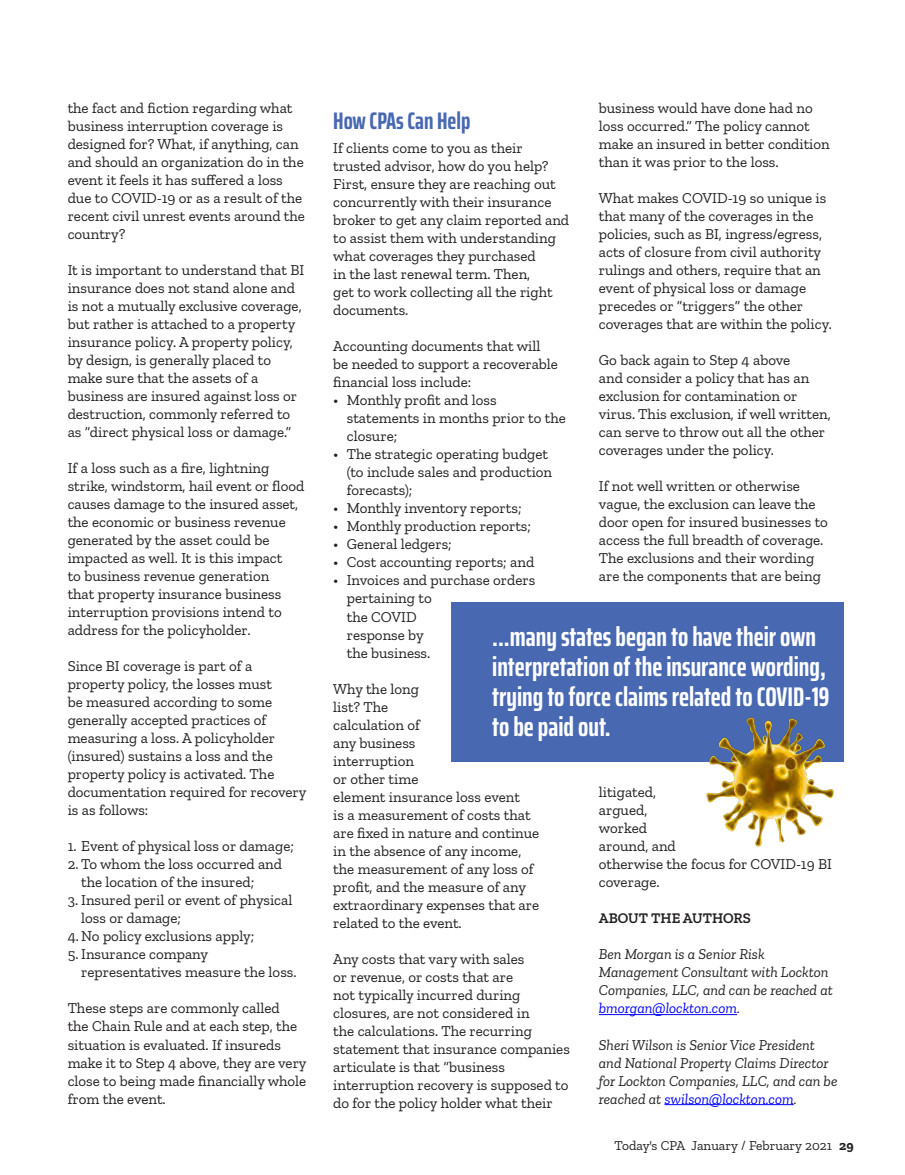
<style>
.page{position:relative;width:905px;height:1175px;background:#fff}
.page>*{position:absolute;margin:0;border:0;box-sizing:border-box;transform-origin:0 0}
.t1{font:700 extra-condensed 27px/30px "Saira";color:#fff}
.t2{font:700 extra-condensed 24px "Saira";color:#4868b1}
.t3{font:15px/18px "Zilla Slab";color:#231f20}
.t4{font:italic 15px/18px "Zilla Slab";color:#231f20}
.t5{font:600 15px "Zilla Slab";color:#231f20}
.t6{font:13.5px "Zilla Slab";color:#231f20}
.s1{color:#00f}
.s2{font-weight:700}
</style>
<div class="page">
<hr style="left:599px;top:1014px;width:138px;height:1px;background:#00f">
<hr style="left:664px;top:1104px;width:129px;height:1px;background:#00f">
<div style="left:451px;top:602px;width:392px;height:159px;background:#4868b1"></div>
<img style="left:704px;top:717px;width:131px;height:129px">
<p class="t3" style="left:68px;top:99px;width:239px">the fact and fiction regarding what business interruption coverage is designed for? What, if anything, can and should an organization do in the event it feels it has suffered a loss due to COVID-19 or as a result of the recent civil unrest events around the country?</p>
<p class="t3" style="left:68px;top:261px;width:238px">It is important to understand that BI insurance does not stand alone and is not a mutually exclusive coverage, but rather is attached to a property insurance policy. A property policy, by design, is generally placed to make sure that the assets of a business are insured against loss or destruction, commonly referred to as “direct physical loss or damage.”</p>
<p class="t3" style="left:68px;top:459px;width:238px">If a loss such as a fire, lightning strike, windstorm, hail event or flood causes damage to the insured asset, the economic or business revenue generated by the asset could be impacted as well. It is this impact<br>to business revenue generation<br>that property insurance business interruption provisions intend to address for the policyholder.</p>
<p class="t3" style="left:68px;top:657px;width:240px">Since BI coverage is part of a property policy, the losses must<br>be measured according to some generally accepted practices of measuring a loss. A policyholder (insured) sustains a loss and the property policy is activated. The documentation required for recovery is as follows:</p>
<p class="t3" style="left:68px;top:837px;width:228px">1. Event of physical loss or damage;</p>
<p class="t3" style="left:81px;top:855px;width:202px;text-indent:-14px">2. To whom the loss occurred and the location of the insured;</p>
<p class="t3" style="left:81px;top:891px;width:213px;text-indent:-14px">3. Insured peril or event of physical loss or damage;</p>
<p class="t3" style="left:68px;top:927px;width:188px">4. No policy exclusions apply;</p>
<p class="t3" style="left:81px;top:945px;width:217px;text-indent:-14px">5. Insurance company representatives measure the loss.</p>
<p class="t3" style="left:68px;top:999px;width:240px">These steps are commonly called<br>the Chain Rule and at each step, the situation is evaluated. If insureds make it to Step 4 above, they are very close to being made financially whole from the event.</p>
<p class="t3" style="left:599px;top:99px;width:232px">business would have done had no loss occurred.” The policy cannot make an insured in better condition than it was prior to the loss.</p>
<p class="t3" style="left:599px;top:189px;width:234px">What makes COVID-19 so unique is that many of the coverages in the policies, such as BI, ingress/egress, acts of closure from civil authority rulings and others, require that an event of physical loss or damage precedes or “triggers” the other coverages that are within the policy.</p>
<p class="t3" style="left:599px;top:351px;width:233px">Go back again to Step 4 above<br>and consider a policy that has an exclusion for contamination or virus. This exclusion, if well written, can serve to throw out all the other coverages under the policy.</p>
<p class="t3" style="left:599px;top:477px;width:230px">If not well written or otherwise vague, the exclusion can leave the door open for insured businesses to access the full breadth of coverage.<br>The exclusions and their wording are the components that are being</p>
<h2 class="t2" style="left:333px;top:102px;width:139px">How CPAs Can Help</h2>
<p class="t3" style="left:333px;top:139px;width:237px">If clients come to you as their trusted advisor, how do you help?<br>First, ensure they are reaching out concurrently with their insurance broker to get any claim reported and to assist them with understanding what coverages they purchased<br>in the last renewal term. Then,<br>get to work collecting all the right documents.</p>
<p class="t3" style="left:333px;top:337px;width:226px">Accounting documents that will be needed to support a recoverable financial loss include:</p>
<p class="t3" style="left:347px;top:391px;width:221px;text-indent:-14px">• Monthly profit and loss statements in months prior to the closure;</p>
<p class="t3" style="left:347px;top:445px;width:207px;text-indent:-14px">• The strategic operating budget (to include sales and production forecasts);</p>
<p class="t3" style="left:333px;top:499px;width:190px">• Monthly inventory reports;</p>
<p class="t3" style="left:333px;top:517px;width:199px">• Monthly production reports;</p>
<p class="t3" style="left:333px;top:535px;width:120px">• General ledgers;</p>
<p class="t3" style="left:333px;top:553px;width:202px">• Cost accounting reports; and</p>
<p class="t3" style="left:347px;top:571px;width:190px;text-indent:-14px">• Invoices and purchase orders pertaining to<br>the COVID<br>response by<br>the business.</p>
<p class="t3" style="left:333px;top:679px;width:207px">Why the long<br>list? The<br>calculation of<br>any business<br>interruption<br>or other time<br>element insurance loss event<br>is a measurement of costs that are fixed in nature and continue in the absence of any income, the measurement of any loss of profit, and the measure of any extraordinary expenses that are related to the event.</p>
<p class="t3" style="left:333px;top:949px;width:238px">Any costs that vary with sales<br>or revenue, or costs that are<br>not typically incurred during closures, are not considered in<br>the calculations. The recurring statement that insurance companies articulate is that “business interruption recovery is supposed to do for the policy holder what their</p>
<h1 class="t1" style="left:492px;top:621px;width:339px">...many states began to have their own interpretation of the insurance wording, trying to force claims related to COVID-19 to be paid out.</h1>
<p class="t3" style="left:599px;top:783px;width:234px">litigated,<br>argued,<br>worked<br>around, and<br>otherwise the focus for COVID-19 BI coverage.</p>
<p class="t5" style="left:599px;top:910px;width:153px">ABOUT THE AUTHORS</p>
<p class="t4" style="left:599px;top:945px;width:235px">Ben Morgan is a Senior Risk<br>Management Consultant with Lockton<br>Companies, LLC, and can be reached at <span class="s1">bmorgan@lockton.com</span>.</p>
<p class="t4" style="left:599px;top:1035px;width:240px">Sheri Wilson is Senior Vice President and National Property Claims Director for Lockton Companies, LLC, and can be reached at <span class="s1">swilson@lockton.com</span>.</p>
<p class="t6" style="left:614px;top:1138px;width:240px">Today's CPA January / February 2021 <span class="s2">29</span></p>
</div>
